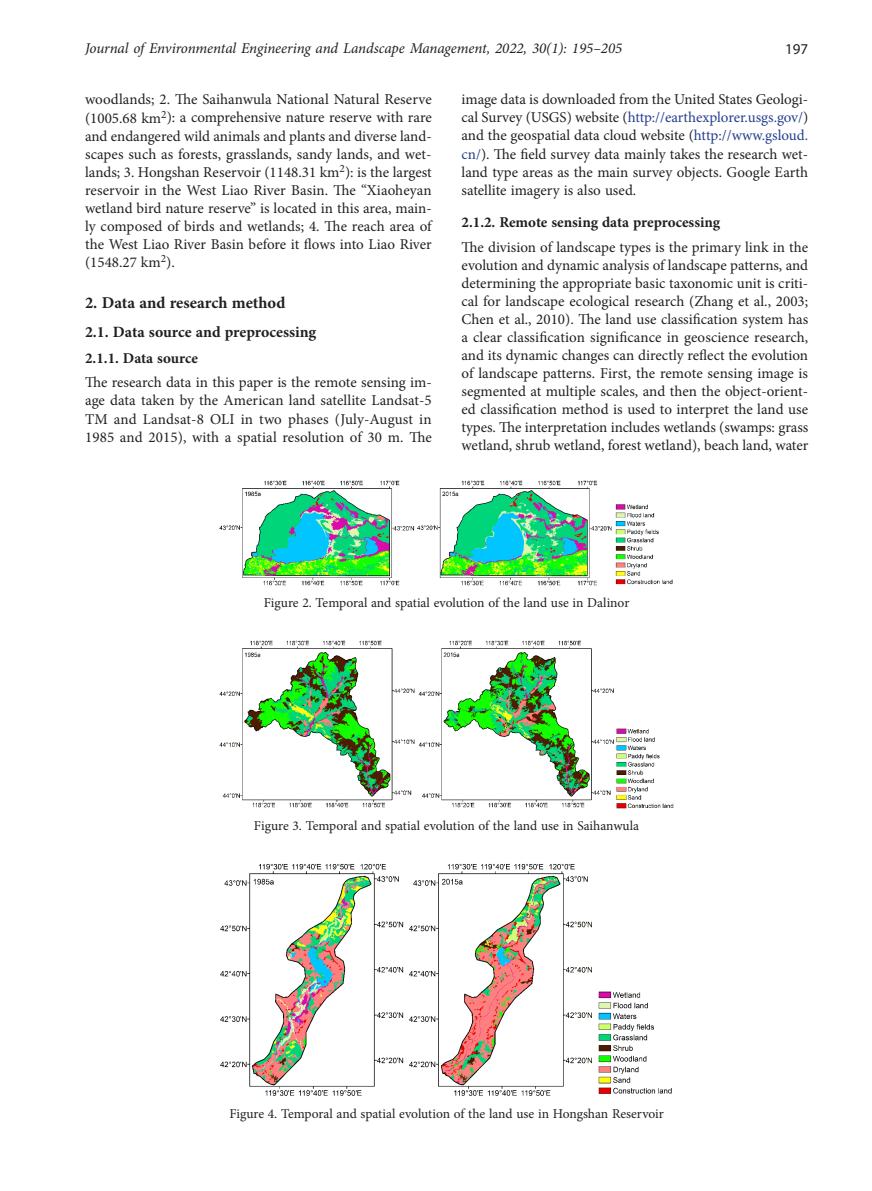
<style>
.page{position:relative;width:872px;height:1191px;background:#fff}
.page>*{position:absolute;margin:0;border:0;box-sizing:border-box;transform-origin:0 0}
.t1{font:700 16.5px "Minion Pro";color:#231f20}
.t2{font:700 15.75px "Minion Pro";color:#231f20}
.t3{font:15px/18px "Minion Pro";color:#231f20;text-align:justify}
.t4{font:italic 15px "Minion Pro";letter-spacing:-.005em;color:#231f20}
.t5{font:700 15px "Minion Pro";color:#231f20}
.t6{font:15px "Myriad Pro";color:#231f20}
.t7{font:13.5px "Minion Pro";color:#231f20}
.s1{color:#253f8e}
</style>
<div class="page">
<img style="left:219px;top:480px;width:454px;height:106px">
<img style="left:219px;top:640px;width:455px;height:168px">
<img style="left:220px;top:863px;width:452px;height:233px">
<p class="t4" style="left:85px;top:38px;width:539px">Journal of Environmental Engineering and Landscape Management, 2022, 30(1): 195–205</p>
<p class="t6" style="left:785px;top:39px;width:25px">197</p>
<p class="t3" style="left:85px;top:91px;width:348px">woodlands; 2. The Saihanwula National Natural Reserve (1005.68 km<sup>2</sup>): a comprehensive nature reserve with rare and endangered wild animals and plants and diverse land&shy;scapes such as forests, grasslands, sandy lands, and wet&shy;lands; 3. Hongshan Reservoir (1148.31 km<sup>2</sup>): is the largest reservoir in the West Liao River Basin. The “Xiaoheyan wetland bird nature reserve” is located in this area, main&shy;ly composed of birds and wetlands; 4. The reach area of the West Liao River Basin before it flows into Liao River (1548.27 km<sup>2</sup>).</p>
<p class="t1" style="left:85px;top:291px;width:202px">2. Data and research method</p>
<p class="t2" style="left:85px;top:320px;width:233px">2.1. Data source and preprocessing</p>
<p class="t5" style="left:85px;top:348px;width:114px">2.1.1. Data source</p>
<p class="t3" style="left:85px;top:374px;width:348px">The research data in this paper is the remote sensing im&shy;age data taken by the American land satellite Landsat-5<br>TM and Landsat-8 OLI in two phases (July-August in 1985 and 2015), with a spatial resolution of 30 m. The</p>
<p class="t3" style="left:461px;top:91px;width:348px">image data is downloaded from the United States Geologi&shy;cal Survey (USGS) website (<span class="s1">http://earthexplorer.usgs.gov/</span>) and the geospatial data cloud website (<span class="s1">http://www.gsloud. cn/</span>). The field survey data mainly takes the research wet&shy;land type areas as the main survey objects. Google Earth satellite imagery is also used.</p>
<p class="t5" style="left:461px;top:212px;width:260px">2.1.2. Remote sensing data preprocessing</p>
<p class="t3" style="left:461px;top:238px;width:348px">The division of landscape types is the primary link in the evolution and dynamic analysis of landscape patterns, and determining the appropriate basic taxonomic unit is criti&shy;cal for landscape ecological research (Zhang et al., 2003; Chen et al., 2010). The land use classification system has a clear classification significance in geoscience research, and its dynamic changes can directly reflect the evolution of landscape patterns. First, the remote sensing image is segmented at multiple scales, and then the object-orient&shy;ed classification method is used to interpret the land use types. The interpretation includes wetlands (swamps: grass wetland, shrub wetland, forest wetland), beach land, water</p>
<p class="t7" style="left:264px;top:594px;width:367px">Figure 2. Temporal and spatial evolution of the land use in Dalinor</p>
<p class="t7" style="left:254px;top:817px;width:387px">Figure 3. Temporal and spatial evolution of the land use in Saihanwula</p>
<p class="t7" style="left:229px;top:1104px;width:436px">Figure 4. Temporal and spatial evolution of the land use in Hongshan Reservoir</p>
</div>
